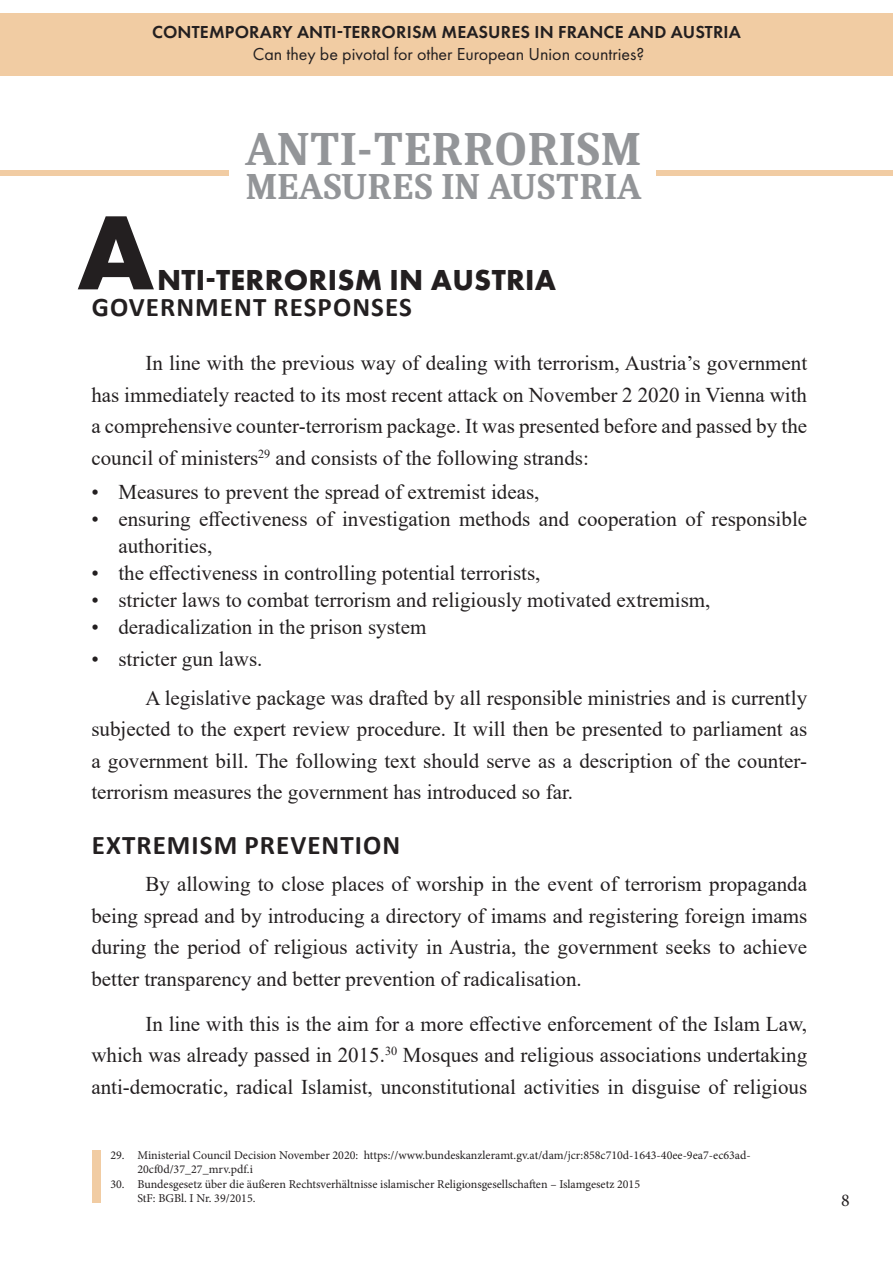
<style>
.page{position:relative;width:893px;height:1263px;background:#fff}
.page>*{position:absolute;margin:0;border:0;box-sizing:border-box;transform-origin:0 0}
.t1{font:700 109.5px "Futura PT";color:#231f20}
.t2{font:700 48px "Caladea";color:#939598}
.t3{font:700 37.5px "Caladea";color:#939598}
.t4{font:700 30px "Futura PT";letter-spacing:.01em;color:#231f20}
.t5{font:700 27px "Calibri";letter-spacing:.04em;color:#231f20}
.t6{font:21px/31.5px "Times New Roman";color:#231f20;text-align:justify}
.t7{font:600 18px "Futura PT";letter-spacing:.01em;color:#231f20}
.t8{font:18px "Futura PT";color:#231f20}
.t9{font:18px "Minion Pro";color:#231f20}
.t10{font:12px/14.4px "Minion Pro";color:#231f20}
</style>
<div class="page">
<div style="left:656px;top:171px;width:237px;height:5px;background:#f1cca3"></div>
<div style="left:0;top:171px;width:229px;height:5px;background:#f1cca3"></div>
<div style="left:93px;top:1150px;width:8px;height:52px;background:#f1cca3"></div>
<div style="left:0;top:13px;width:893px;height:62px;background:#f1cca3"></div>
<p class="t7" style="left:152px;top:21px;width:590px">CONTEMPORARY ANTI-TERRORISM MEASURES IN FRANCE AND AUSTRIA</p>
<p class="t8" style="left:253px;top:43px;width:393px">Can they be pivotal for other European Union countries?</p>
<p class="t2" style="left:246px;top:120px;width:397px">ANTI-TERRORISM</p>
<p class="t3" style="left:246px;top:164px;width:398px">MEASURES IN AUSTRIA</p>
<p class="t1" style="left:77px;top:182px;width:79px">A</p>
<p class="t5" style="left:92px;top:288px;width:321px">GOVERNMENT RESPONSES</p>
<p class="t6" style="left:91px;top:347px;width:717px;text-indent:54px">In line with the previous way of dealing with terrorism, Austria’s government has immediately reacted to its most recent attack on November 2 2020 in Vienna with a comprehensive counter-terrorism package. It was presented before and passed by the council of ministers<sup>29</sup> and consists of the following strands:</p>
<p class="t6" style="left:91px;top:476px;width:450px">• Measures to prevent the spread of extremist ideas,</p>
<p class="t6" style="left:118px;top:505px;width:690px;line-height:27px;text-indent:-27px">• ensuring effectiveness of investigation methods and cooperation of responsible authorities,</p>
<p class="t6" style="left:91px;top:557px;width:451px">• the effectiveness in controlling potential terrorists,</p>
<p class="t6" style="left:91px;top:584px;width:621px">• stricter laws to combat terrorism and religiously motivated extremism,</p>
<p class="t6" style="left:91px;top:611px;width:336px">• deradicalization in the prison system</p>
<p class="t6" style="left:91px;top:642px;width:173px">• stricter gun laws.</p>
<p class="t6" style="left:91px;top:681px;width:717px;text-indent:54px">A legislative package was drafted by all responsible ministries and is currently subjected to the expert review procedure. It will then be presented to parliament as a government bill. The following text should serve as a description of the counter&shy;terrorism measures the government has introduced so far.</p>
<p class="t4" style="left:157px;top:260px;width:401px">NTI-TERRORISM IN AUSTRIA</p>
<p class="t5" style="left:92px;top:826px;width:310px">EXTREMISM PREVENTION</p>
<p class="t6" style="left:91px;top:868px;width:717px;text-indent:54px">By allowing to close places of worship in the event of terrorism propaganda being spread and by introducing a directory of imams and registering foreign imams during the period of religious activity in Austria, the government seeks to achieve better transparency and better prevention of radicalisation.</p>
<p class="t6" style="left:91px;top:1007px;width:717px;text-indent:54px">In line with this is the aim for a more effective enforcement of the Islam Law, which was already passed in 2015.<sup>30</sup> Mosques and religious associations undertaking anti-democratic, radical Islamist, unconstitutional activities in disguise of religious</p>
<p class="t10" style="left:137px;top:1148px;width:615px;text-indent:-27px">29. Ministerial Council Decision November 2020: https://www.bundeskanzleramt.gv.at/dam/jcr:858c710d-1643-40ee-9ea7-ec63ad-<br>20cf0d/37_27_mrv.pdf.i</p>
<p class="t10" style="left:137px;top:1177px;width:504px;text-indent:-27px">30. Bundesgesetz über die äußeren Rechtsverhältnisse islamischer Religionsgesellschaften – Islamgesetz 2015<br>StF: BGBl. I Nr. 39/2015.</p>
<p class="t9" style="left:841px;top:1188px;width:10px">8</p>
</div>
